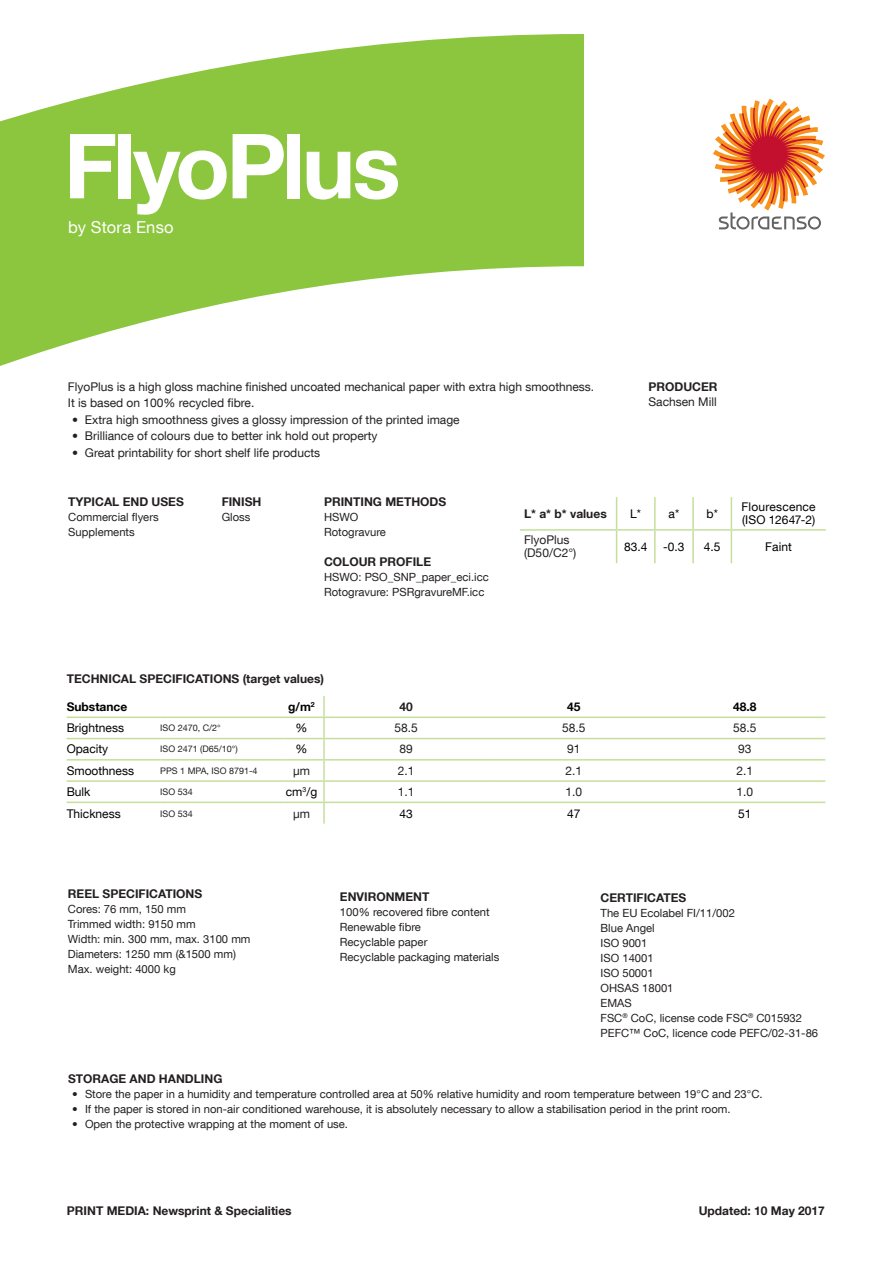
<style>
.page{position:relative;width:893px;height:1263px;background:#fff}
.page>*{position:absolute;margin:0;border:0;box-sizing:border-box;transform-origin:0 0}
.t1{font:700 90px "Helvetica Neue LT Com";letter-spacing:-.04em;color:#fff}
.t2{font:16.5px "Helvetica Neue LT Com";letter-spacing:.015em;color:#fff}
.t3{font:12px/16.5px "Helvetica Neue LT Com";color:#231f20}
.t4{font:700 12px "Helvetica Neue LT Com";color:#231f20}
.t5{font:12px/12.8px "Helvetica Neue LT Com";color:#000}
.t6{font:700 12px "Helvetica Neue LT Com";color:#000}
.t7{font:11.25px/15px "Helvetica Neue LT Com";color:#231f20}
.t8{font:9px "Helvetica Neue LT Com";color:#231f20}
</style>
<div class="page">
<svg style="left:0;top:34px;width:584px;height:332px;fill:#8bc63e"></svg>
<svg style="left:713px;top:99px;width:112px;height:131px"></svg>
<svg style="left:67px;top:737px;width:758px;height:67px"></svg>
<hr style="left:67px;top:716px;width:93px;height:2px;background:#c4df9b">
<hr style="left:160px;top:716px;width:123px;height:2px;background:#c4df9b">
<hr style="left:324px;top:716px;width:168px;height:2px;background:#c4df9b">
<hr style="left:492px;top:716px;width:168px;height:2px;background:#c4df9b">
<hr style="left:660px;top:716px;width:165px;height:2px;background:#c4df9b">
<hr style="left:67px;top:738px;width:93px;height:1px;background:#c4df9b">
<hr style="left:160px;top:738px;width:123px;height:1px;background:#c4df9b">
<hr style="left:324px;top:738px;width:168px;height:1px;background:#c4df9b">
<hr style="left:492px;top:738px;width:168px;height:1px;background:#c4df9b">
<hr style="left:660px;top:738px;width:165px;height:1px;background:#c4df9b">
<hr style="left:67px;top:759px;width:93px;height:1px;background:#c4df9b">
<hr style="left:160px;top:759px;width:123px;height:1px;background:#c4df9b">
<hr style="left:324px;top:759px;width:168px;height:1px;background:#c4df9b">
<hr style="left:492px;top:759px;width:168px;height:1px;background:#c4df9b">
<hr style="left:660px;top:759px;width:165px;height:1px;background:#c4df9b">
<hr style="left:67px;top:780px;width:93px;height:2px;background:#c4df9b">
<hr style="left:160px;top:780px;width:123px;height:2px;background:#c4df9b">
<hr style="left:324px;top:780px;width:168px;height:2px;background:#c4df9b">
<hr style="left:492px;top:780px;width:168px;height:2px;background:#c4df9b">
<hr style="left:660px;top:780px;width:165px;height:2px;background:#c4df9b">
<hr style="left:67px;top:802px;width:93px;height:1px;background:#c4df9b">
<hr style="left:160px;top:802px;width:123px;height:1px;background:#c4df9b">
<hr style="left:324px;top:802px;width:168px;height:1px;background:#c4df9b">
<hr style="left:492px;top:802px;width:168px;height:1px;background:#c4df9b">
<hr style="left:660px;top:802px;width:165px;height:1px;background:#c4df9b">
<hr style="left:323px;top:696px;width:2px;height:20px;background:#c4df9b">
<hr style="left:283px;top:716px;width:41px;height:2px;background:#c4df9b">
<hr style="left:323px;top:718px;width:2px;height:20px;background:#c4df9b">
<hr style="left:283px;top:738px;width:41px;height:1px;background:#c4df9b">
<hr style="left:323px;top:739px;width:2px;height:20px;background:#c4df9b">
<hr style="left:283px;top:759px;width:41px;height:1px;background:#c4df9b">
<hr style="left:323px;top:760px;width:2px;height:20px;background:#c4df9b">
<hr style="left:283px;top:780px;width:41px;height:2px;background:#c4df9b">
<hr style="left:323px;top:782px;width:2px;height:20px;background:#c4df9b">
<hr style="left:283px;top:802px;width:41px;height:1px;background:#c4df9b">
<hr style="left:323px;top:803px;width:2px;height:21px;background:#c4df9b">
<svg style="left:615px;top:497px;width:118px;height:66px"></svg>
<hr style="left:616px;top:497px;width:1px;height:32px;background:#c4df9b">
<hr style="left:654px;top:497px;width:2px;height:32px;background:#c4df9b">
<hr style="left:692px;top:497px;width:2px;height:32px;background:#c4df9b">
<hr style="left:731px;top:497px;width:1px;height:32px;background:#c4df9b">
<hr style="left:520px;top:529px;width:97px;height:2px;background:#c4df9b">
<hr style="left:617px;top:529px;width:38px;height:2px;background:#c4df9b">
<hr style="left:616px;top:531px;width:1px;height:32px;background:#c4df9b">
<hr style="left:655px;top:529px;width:38px;height:2px;background:#c4df9b">
<hr style="left:654px;top:531px;width:2px;height:32px;background:#c4df9b">
<hr style="left:693px;top:529px;width:38px;height:2px;background:#c4df9b">
<hr style="left:692px;top:531px;width:2px;height:32px;background:#c4df9b">
<hr style="left:731px;top:529px;width:95px;height:2px;background:#c4df9b">
<hr style="left:731px;top:531px;width:1px;height:32px;background:#c4df9b">
<h1 class="t1" style="left:64px;top:109px;width:338px">FlyoPlus</h1>
<h2 class="t2" style="left:68px;top:217px;width:107px">by Stora Enso</h2>
<p class="t3" style="left:68px;top:378px;width:528px">FlyoPlus is a high gloss machine finished uncoated mechanical paper with extra high smoothness.<br>It is based on 100% recycled fibre.</p>
<p class="t3" style="left:72px;top:411px;width:389px">• Extra high smoothness gives a glossy impression of the printed image</p>
<p class="t3" style="left:72px;top:427px;width:307px">• Brilliance of colours due to better ink hold out property</p>
<p class="t3" style="left:72px;top:444px;width:250px">• Great printability for short shelf life products</p>
<p class="t4" style="left:648px;top:379px;width:71px">PRODUCER</p>
<p class="t3" style="left:648px;top:393px;width:70px">Sachsen Mill</p>
<p class="t4" style="left:68px;top:494px;width:117px">TYPICAL END USES</p>
<p class="t7" style="left:68px;top:509px;width:92px">Commercial flyers<br>Supplements</p>
<p class="t4" style="left:222px;top:494px;width:41px">FINISH</p>
<p class="t7" style="left:222px;top:509px;width:30px">Gloss</p>
<p class="t4" style="left:324px;top:494px;width:124px">PRINTING METHODS</p>
<p class="t7" style="left:324px;top:509px;width:63px">HSWO<br>Rotogravure</p>
<p class="t4" style="left:324px;top:554px;width:109px">COLOUR PROFILE</p>
<p class="t7" style="left:324px;top:569px;width:166px">HSWO: PSO_SNP_paper_eci.icc<br>Rotogravure: PSRgravureMF.icc</p>
<p class="t4" style="left:524px;top:506px;width:84px">L* a* b* values</p>
<p class="t5" style="left:630px;top:507px;width:12px">L*</p>
<p class="t5" style="left:669px;top:507px;width:12px">a*</p>
<p class="t5" style="left:707px;top:507px;width:13px">b*</p>
<p class="t5" style="left:742px;top:500px;width:76px">Flourescence (ISO 12647-2)</p>
<p class="t3" style="left:524px;top:533px;width:54px;line-height:12.8px">FlyoPlus (D50/C2°)</p>
<p class="t5" style="left:624px;top:540px;width:25px">83.4</p>
<p class="t5" style="left:663px;top:540px;width:23px">-0.3</p>
<p class="t5" style="left:704px;top:540px;width:18px">4.5</p>
<p class="t5" style="left:765px;top:540px;width:28px">Faint</p>
<p class="t4" style="left:67px;top:671px;width:259px">TECHNICAL SPECIFICATIONS (target values)</p>
<p class="t6" style="left:67px;top:699px;width:62px">Substance</p>
<p class="t6" style="left:288px;top:699px;width:28px">g/m<sup>2</sup></p>
<p class="t4" style="left:400px;top:699px;width:15px">40</p>
<p class="t6" style="left:567px;top:699px;width:15px">45</p>
<p class="t6" style="left:733px;top:699px;width:25px">48.8</p>
<p class="t5" style="left:67px;top:721px;width:59px">Brightness</p>
<p class="t8" style="left:160px;top:722px;width:62px">ISO 2470, C/2°</p>
<p class="t5" style="left:296px;top:721px;width:13px">%</p>
<p class="t3" style="left:395px;top:719px;width:25px">58.5</p>
<p class="t3" style="left:562px;top:719px;width:25px">58.5</p>
<p class="t3" style="left:733px;top:719px;width:25px">58.5</p>
<p class="t5" style="left:67px;top:742px;width:43px">Opacity</p>
<p class="t8" style="left:160px;top:744px;width:79px">ISO 2471 (D65/10°)</p>
<p class="t5" style="left:296px;top:742px;width:13px">%</p>
<p class="t3" style="left:400px;top:741px;width:15px">89</p>
<p class="t3" style="left:567px;top:741px;width:15px">91</p>
<p class="t3" style="left:738px;top:741px;width:15px">93</p>
<p class="t5" style="left:67px;top:764px;width:69px">Smoothness</p>
<p class="t8" style="left:160px;top:765px;width:99px">PPS 1 MPA, ISO 8791-4</p>
<p class="t3" style="left:293px;top:762px;width:18px">μm</p>
<p class="t3" style="left:398px;top:762px;width:18px">2.1</p>
<p class="t3" style="left:565px;top:762px;width:18px">2.1</p>
<p class="t3" style="left:736px;top:762px;width:18px">2.1</p>
<p class="t5" style="left:67px;top:785px;width:25px">Bulk</p>
<p class="t8" style="left:160px;top:786px;width:34px">ISO 534</p>
<p class="t5" style="left:286px;top:785px;width:33px">cm<sup>3</sup>/g</p>
<p class="t3" style="left:398px;top:783px;width:18px">1.1</p>
<p class="t3" style="left:565px;top:783px;width:18px">1.0</p>
<p class="t3" style="left:736px;top:783px;width:18px">1.0</p>
<p class="t5" style="left:67px;top:807px;width:56px">Thickness</p>
<p class="t8" style="left:160px;top:808px;width:34px">ISO 534</p>
<p class="t3" style="left:293px;top:805px;width:18px">μm</p>
<p class="t5" style="left:400px;top:807px;width:15px">43</p>
<p class="t5" style="left:567px;top:807px;width:15px">47</p>
<p class="t5" style="left:738px;top:807px;width:15px">51</p>
<p class="t4" style="left:68px;top:886px;width:136px">REEL SPECIFICATIONS</p>
<p class="t7" style="left:68px;top:901px;width:184px">Cores: 76 mm, 150 mm<br>Trimmed width: 9150 mm<br>Width: min. 300 mm, max. 3100 mm<br>Diameters: 1250 mm (&amp;1500 mm)<br>Max. weight: 4000 kg</p>
<p class="t4" style="left:340px;top:889px;width:91px">ENVIRONMENT</p>
<p class="t7" style="left:340px;top:904px;width:161px">100% recovered fibre content<br>Renewable fibre<br>Recyclable paper<br>Recyclable packaging materials</p>
<p class="t4" style="left:601px;top:890px;width:87px">CERTIFICATES</p>
<p class="t7" style="left:601px;top:905px;width:219px">The EU Ecolabel FI/11/002<br>Blue Angel<br>ISO 9001<br>ISO 14001<br>ISO 50001<br>OHSAS 18001<br>EMAS<br>FSC<sup>®</sup> CoC, license code FSC<sup>®</sup> C015932<br>PEFC™ CoC, licence code PEFC/02-31-86</p>
<p class="t4" style="left:68px;top:1071px;width:156px">STORAGE AND HANDLING</p>
<p class="t7" style="left:72px;top:1087px;width:692px">• Store the paper in a humidity and temperature controlled area at 50% relative humidity and room temperature between 19°C and 23°C.</p>
<p class="t7" style="left:72px;top:1102px;width:660px">• If the paper is stored in non-air conditioned warehouse, it is absolutely necessary to allow a stabilisation period in the print room.</p>
<p class="t7" style="left:72px;top:1117px;width:277px">• Open the protective wrapping at the moment of use.</p>
<p class="t4" style="left:67px;top:1203px;width:226px">PRINT MEDIA: Newsprint &amp; Specialities</p>
<p class="t4" style="left:699px;top:1203px;width:128px">Updated: 10 May 2017</p>
</div>
